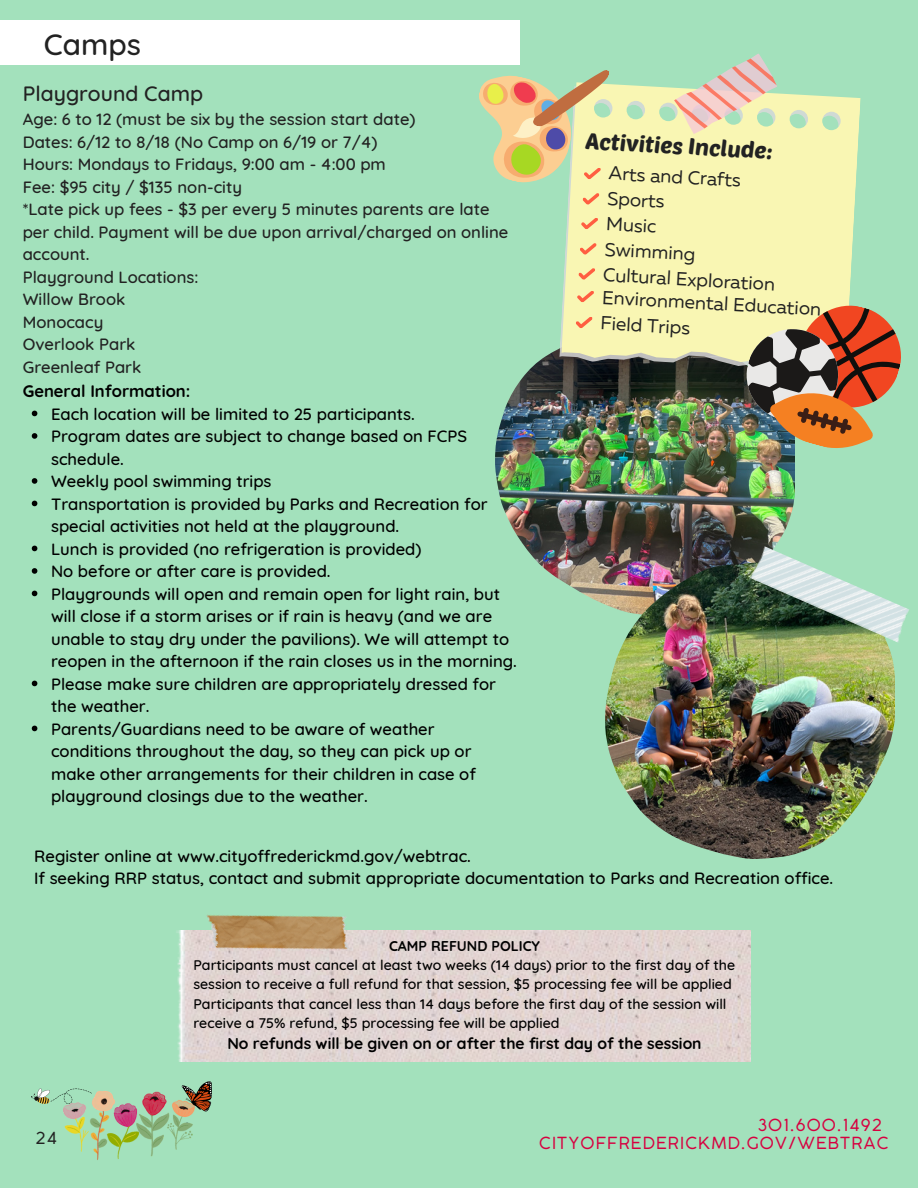
<style>
.page{position:relative;width:918px;height:1188px;background:#a3e1bc}
.page>*{position:absolute;margin:0;border:0;box-sizing:border-box;transform-origin:0 0}
.t1{font:500 29.85px "Quicksand";color:#222}
.t2{font:22.65px "Poetsen One";color:#222}
.t3{font:500 21.15px "Quicksand";color:#222}
.t4{font:18.75px/25.5px "Muller";color:#222}
.t5{font:500 16.65px/22.5px "Quicksand";color:#000}
.t6{font:500 16.65px/22.5px "Quicksand";color:#222}
.t7{font:700 16.65px "Quicksand";color:#000}
.t8{font:16.5px/18px "Coco Gothic Small Caps";letter-spacing:.07em;color:#d70040}
.t9{font:16.5px "Coco Gothic Small Caps";color:#222}
.t10{font:700 15.75px "Quicksand";color:#000}
.t11{font:500 14.25px/19.2px "Quicksand";color:#000}
.t12{font:700 14.25px "Quicksand";color:#000}
</style>
<div class="page">
<div style="left:0;top:21px;width:520px;height:44px;background:#fff"></div>
<img style="left:63px;top:1091px;width:130px;height:69px">
<svg style="left:180px;top:1081px;width:32px;height:32px"></svg>
<svg style="left:31px;top:1088px;width:61px;height:16px"></svg>
<img style="left:495px;top:349px;width:300px;height:256px">
<svg style="left:561px;top:84px;width:300px;height:288px;background:#ececae"></svg>
<svg style="left:672px;top:53px;width:107px;height:86px"></svg>
<svg style="left:581px;top:217px;width:17px;height:13px"></svg>
<svg style="left:579px;top:242px;width:18px;height:13px"></svg>
<svg style="left:578px;top:267px;width:18px;height:14px"></svg>
<svg style="left:577px;top:290px;width:17px;height:13px"></svg>
<svg style="left:575px;top:316px;width:18px;height:13px"></svg>
<img style="left:176px;top:930px;width:575px;height:132px">
<img style="left:196px;top:915px;width:168px;height:99px">
<img style="left:736px;top:294px;width:165px;height:165px">
<svg style="left:479px;top:70px;width:131px;height:135px"></svg>
<img style="left:605px;top:561px;width:290px;height:298px">
<img style="left:745px;top:544px;width:164px;height:99px">
<svg style="left:32px;top:411px;width:5px;height:5px"></svg>
<svg style="left:32px;top:433px;width:5px;height:6px"></svg>
<svg style="left:32px;top:478px;width:5px;height:6px"></svg>
<svg style="left:32px;top:501px;width:5px;height:5px"></svg>
<svg style="left:32px;top:546px;width:5px;height:5px"></svg>
<svg style="left:32px;top:568px;width:5px;height:6px"></svg>
<svg style="left:32px;top:591px;width:5px;height:5px"></svg>
<svg style="left:32px;top:681px;width:5px;height:5px"></svg>
<svg style="left:32px;top:726px;width:5px;height:5px"></svg>
<h1 class="t1" style="left:44px;top:25px;width:99px">Camps</h1>
<p class="t3" style="left:23px;top:80px;width:182px">Playground Camp</p>
<p class="t6" style="left:23px;top:108px;width:487px">Age: 6 to 12 (must be six by the session start date)<br>Dates: 6/12 to 8/18 (No Camp on 6/19 or 7/4)<br>Hours: Mondays to Fridays, 9:00 am - 4:00 pm<br>Fee: $95 city / $135 non-city<br>*Late pick up fees - $3 per every 5 minutes parents are late per child. Payment will be due upon arrival/charged on online account.<br>Playground Locations:<br>Willow Brook<br>Monocacy<br>Overlook Park<br>Greenleaf Park</p>
<p class="t7" style="left:23px;top:380px;width:169px">General Information:</p>
<p class="t5" style="left:51px;top:402px;width:467px">Each location will be limited to 25 participants.<br>Program dates are subject to change based on FCPS schedule.<br>Weekly pool swimming trips<br>Transportation is provided by Parks and Recreation for special activities not held at the playground.<br>Lunch is provided (no refrigeration is provided)<br>No before or after care is provided.<br>Playgrounds will open and remain open for light rain, but will close if a storm arises or if rain is heavy (and we are unable to stay dry under the pavilions). We will attempt to reopen in the afternoon if the rain closes us in the morning.<br>Please make sure children are appropriately dressed for the weather.<br>Parents/Guardians need to be aware of weather conditions throughout the day, so they can pick up or make other arrangements for their children in case of playground closings due to the weather.</p>
<h2 class="t2" style="left:586px;top:126px;width:189px;rotate:3deg">Activities Include:</h2>
<p class="t4" style="left:609px;top:162px;width:174px;rotate:3deg">Arts and Crafts<br>Sports<br>Music<br>Swimming<br>Cultural Exploration</p>
<p class="t4" style="left:603px;top:286px;width:221px;rotate:3deg">Environmental Education<br>Field Trips</p>
<p class="t5" style="left:34px;top:844px;width:801px">Register online at www.cityoffrederickmd.gov/webtrac.<br>If seeking RRP status, contact and submit appropriate documentation to Parks and Recreation office.</p>
<p class="t9" style="left:35px;top:1131px;width:23px">24</p>
<p class="t12" style="left:389px;top:937px;width:153px">CAMP REFUND POLICY</p>
<p class="t11" style="left:193px;top:955px;width:543px">Participants must cancel at least two weeks (14 days) prior to the first day of the session to receive a full refund for that session, $5 processing fee will be applied Participants that cancel less than 14 days before the first day of the session will receive a 75% refund, $5 processing fee will be applied</p>
<p class="t10" style="left:227px;top:1033px;width:476px">No refunds will be given on or after the first day of the session</p>
<p class="t8" style="left:539px;top:1118px;width:351px;text-indent:219px">301.600.1492<br>CITYOFFREDERICKMD.GOV/WEBTRAC</p>
</div>
